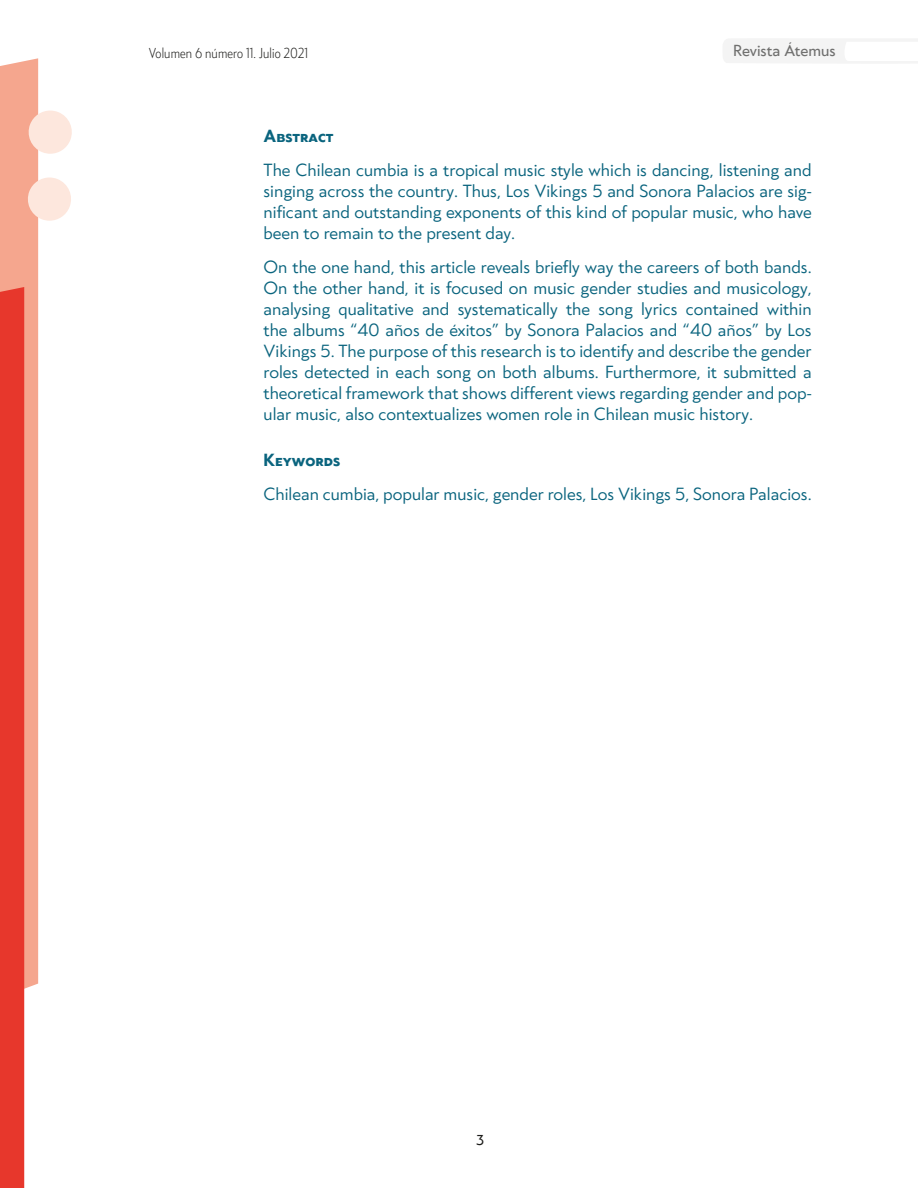
<style>
.page{position:relative;width:918px;height:1188px;background:#fff}
.page>*{position:absolute;margin:0;border:0;box-sizing:border-box;transform-origin:0 0}
.t1{font:16.5px/21px "Klein";color:#0a647e;text-align:justify}
.t2{font:700 16.5px "Klein";color:#0a647e}
.t3{font:15px "Klein";color:#70706f}
.t4{font:300 13.5px "Klein Condensed";letter-spacing:.01em;color:#1d1d1b}
.t5{font:13.5px "Klein";color:#1d1d1b}
</style>
<div class="page">
<svg style="left:723px;top:39px;width:195px;height:24px"></svg>
<svg style="left:0;top:58px;width:72px;height:1130px"></svg>
<p class="t4" style="left:149px;top:43px;width:161px">Volumen 6 número 11. Julio 2021</p>
<p class="t3" style="left:733px;top:39px;width:104px">Revista Átemus</p>
<p class="t2" style="left:264px;top:123px;width:71px">Abstract</p>
<p class="t1" style="left:264px;top:159px;width:550px">The Chilean cumbia is a tropical music style which is dancing, listening and singing across the country. Thus, Los Vikings 5 and Sonora Palacios are sig&shy;nificant and outstanding exponents of this kind of popular music, who have been to remain to the present day.</p>
<p class="t1" style="left:264px;top:255px;width:550px">On the one hand, this article reveals briefly way the careers of both bands.<br>On the other hand, it is focused on music gender studies and musicology, analysing qualitative and systematically the song lyrics contained within the albums “40 años de éxitos” by Sonora Palacios and “40 años” by Los Vikings 5. The purpose of this research is to identify and describe the gender roles detected in each song on both albums. Furthermore, it submitted a theoretical framework that shows different views regarding gender and pop&shy;ular music, also contextualizes women role in Chilean music history.</p>
<p class="t2" style="left:264px;top:448px;width:78px">Keywords</p>
<p class="t1" style="left:264px;top:483px;width:550px">Chilean cumbia, popular music, gender roles, Los Vikings 5, Sonora Palacios.</p>
<p class="t5" style="left:476px;top:1130px;width:10px">3</p>
</div>
